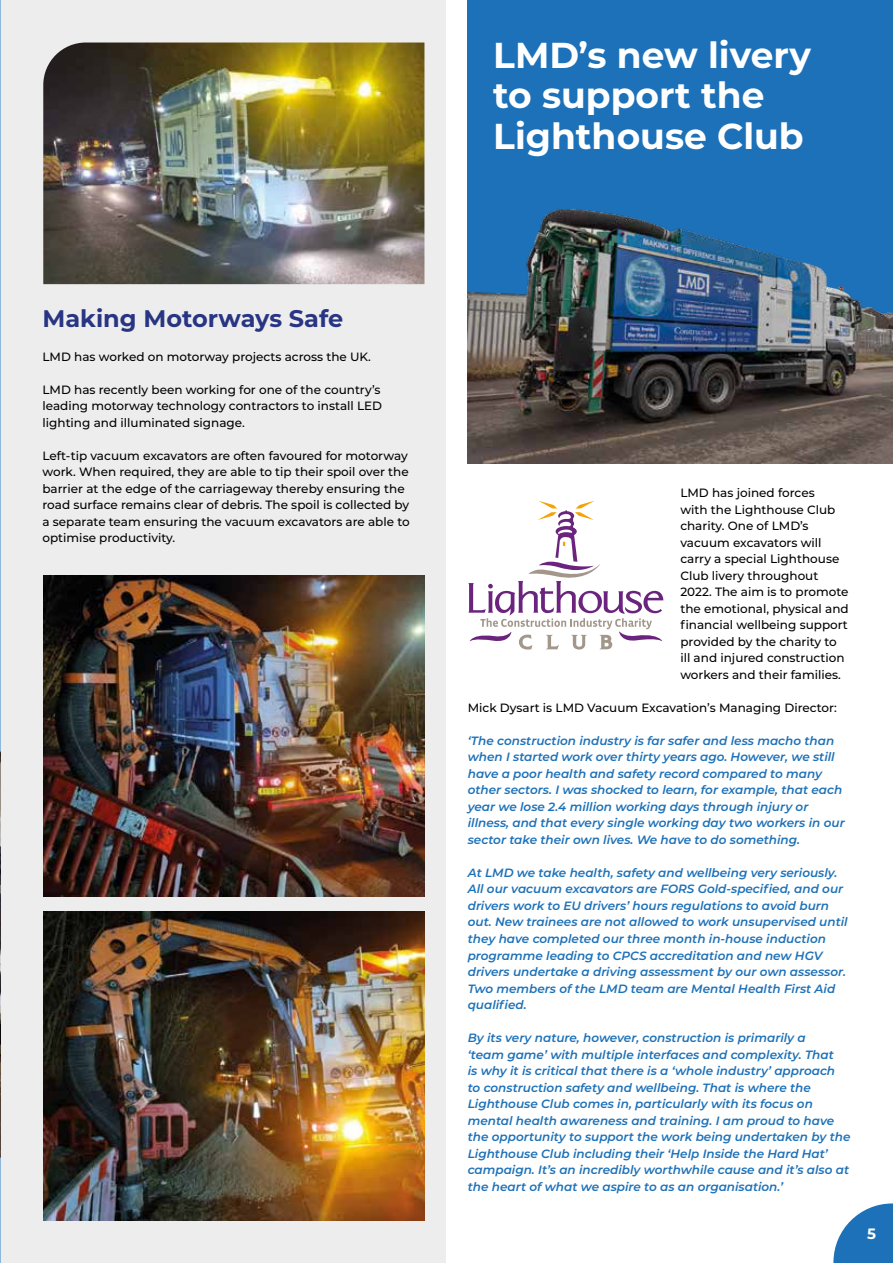
<style>
.page{position:relative;width:893px;height:1263px;background:#fff}
.page>*{position:absolute;margin:0;border:0;box-sizing:border-box;transform-origin:0 0}
.t1{font:700 36px/40.5px "Montserrat";color:#fff}
.t2{font:700 24px "Montserrat";color:#283583}
.t3{font:700 15px "Montserrat";color:#fff}
.t4{font:italic 600 12px/16.5px "Montserrat";color:#1d71b8}
.t5{font:500 12px/16.5px "Montserrat";color:#000}
</style>
<div class="page">
<div style="left:1px;top:0;width:445px;height:1263px;background:#ededed"></div>
<img style="left:43px;top:43px;width:381px;height:241px">
<img style="left:43px;top:575px;width:381px;height:321px">
<img style="left:43px;top:911px;width:381px;height:309px">
<div style="left:468px;top:0;width:425px;height:464px;background:#1d71b8"></div>
<img style="left:468px;top:209px;width:425px;height:255px">
<svg style="left:468px;top:501px;width:195px;height:148px"></svg>
<svg style="left:833px;top:1203px;width:60px;height:60px"></svg>
<h1 class="t1" style="left:493px;top:36px;width:319px">LMD’s new livery to support the<br>Lighthouse Club</h1>
<h2 class="t2" style="left:43px;top:307px;width:302px">Making Motorways Safe</h2>
<p class="t5" style="left:43px;top:348px;width:330px">LMD has worked on motorway projects across the UK.</p>
<p class="t5" style="left:43px;top:381px;width:341px">LMD has recently been working for one of the country’s leading motorway technology contractors to install LED lighting and illuminated signage.</p>
<p class="t5" style="left:43px;top:447px;width:369px">Left-tip vacuum excavators are often favoured for motorway work. When required, they are able to tip their spoil over the barrier at the edge of the carriageway thereby ensuring the road surface remains clear of debris. The spoil is collected by a separate team ensuring the vacuum excavators are able to optimise productivity.</p>
<p class="t5" style="left:680px;top:485px;width:170px">LMD has joined forces<br>with the Lighthouse Club charity. One of LMD’s vacuum excavators will carry a special Lighthouse<br>Club livery throughout<br>2022. The aim is to promote the emotional, physical and financial wellbeing support provided by the charity to ill and injured construction workers and their families.</p>
<p class="t5" style="left:468px;top:700px;width:371px">Mick Dysart is LMD Vacuum Excavation’s Managing Director:</p>
<p class="t4" style="left:468px;top:733px;width:378px">‘The construction industry is far safer and less macho than when I started work over thirty years ago. However, we still have a poor health and safety record compared to many other sectors. I was shocked to learn, for example, that each year we lose 2.4 million working days through injury or illness, and that every single working day two workers in our sector take their own lives. We have to do something.</p>
<p class="t4" style="left:468px;top:865px;width:381px">At LMD we take health, safety and wellbeing very seriously.<br>All our vacuum excavators are FORS Gold-specified, and our drivers work to EU drivers’ hours regulations to avoid burn out. New trainees are not allowed to work unsupervised until they have completed our three month in-house induction programme leading to CPCS accreditation and new HGV drivers undertake a driving assessment by our own assessor.<br>Two members of the LMD team are Mental Health First Aid qualified.</p>
<p class="t4" style="left:468px;top:1030px;width:384px">By its very nature, however, construction is primarily a<br>‘team game’ with multiple interfaces and complexity. That<br>is why it is critical that there is a ‘whole industry’ approach to construction safety and wellbeing. That is where the Lighthouse Club comes in, particularly with its focus on mental health awareness and training. I am proud to have the opportunity to support the work being undertaken by the Lighthouse Club including their ‘Help Inside the Hard Hat’ campaign. It’s an incredibly worthwhile cause and it’s also at the heart of what we aspire to as an organisation.’</p>
<p class="t3" style="left:867px;top:1226px;width:10px">5</p>
</div>
